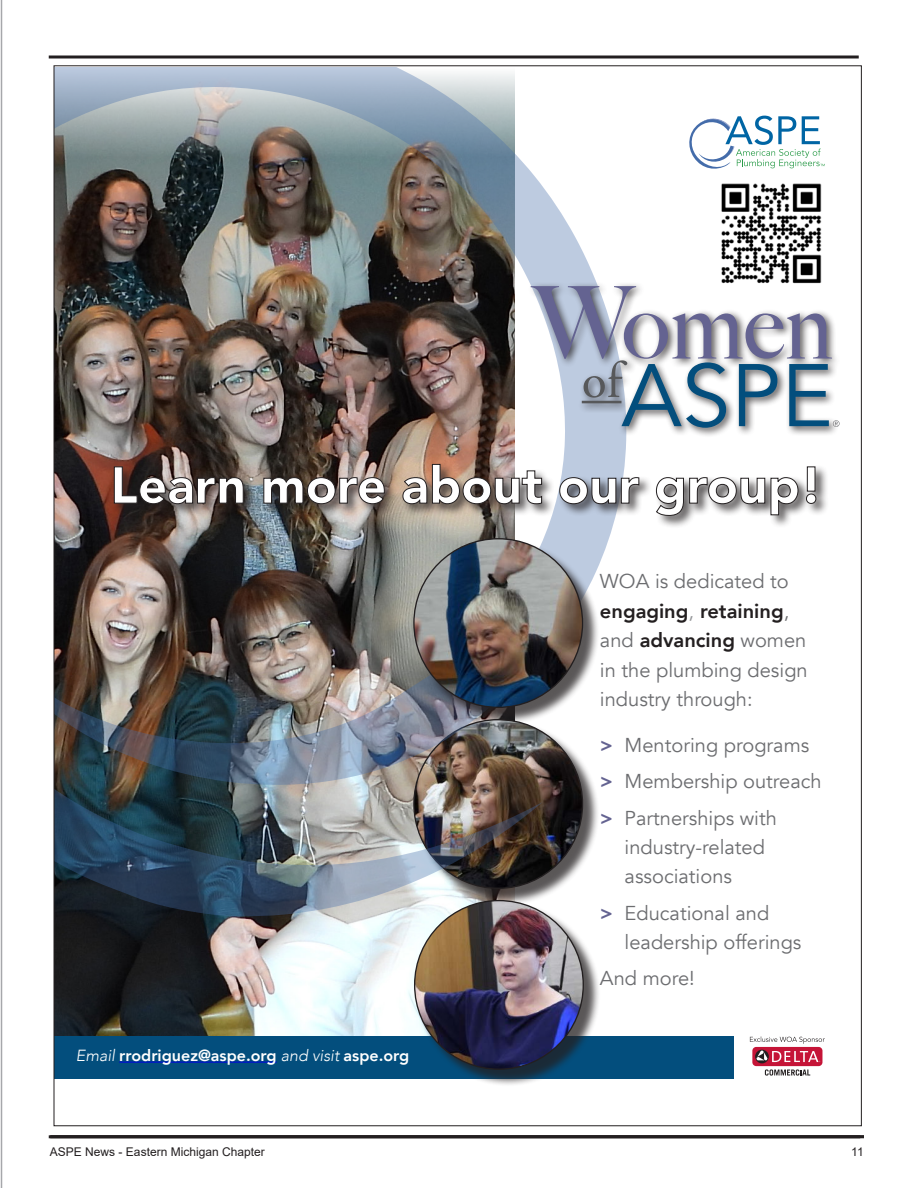
<style>
.page{position:relative;width:918px;height:1188px;background:#fff}
.page>*{position:absolute;margin:0;border:0;box-sizing:border-box;transform-origin:0 0}
.t1{font:500 93.3px "Big Caslon";color:#646391}
.t2{font:87.75px "Avenir";color:#034e7d}
.t3{font:20.1px/29.4px "Avenir";color:#6c6d70}
.t4{font:800 16.05px "Avenir";color:#fff}
.t5{font:12px "Arial";color:#231f20}
.s1{font-size:100.5px}
.s2{font-weight:300;font-style:italic}
.s3{font-weight:800;color:#231f20}
.s4{color:#939598}
.s5{font-weight:800;color:#646391}
</style>
<div class="page">
<hr style="left:49px;top:56px;width:810px;height:2px;background:#231f20">
<hr style="left:49px;top:1135px;width:811px;height:3px;background:#231f20">
<hr style="left:1px;top:0;width:1px;height:1188px;background:#a6a7ab">
<img style="left:56px;top:916px;width:360px;height:120px">
<div style="left:54px;top:1036px;width:679px;height:43px;background:#034e7d"></div>
<svg style="left:689px;top:116px;width:136px;height:53px"></svg>
<svg style="left:750px;top:1036px;width:75px;height:8px"></svg>
<div style="left:752px;top:1047px;width:70px;height:19px;background:#c51437;border-radius:4px"></div>
<svg style="left:756px;top:1050px;width:64px;height:12px"></svg>
<svg style="left:765px;top:1069px;width:45px;height:7px"></svg>
<img style="left:56px;top:67px;width:570px;height:849px">
<div style="left:527px;top:282px;width:314px;height:156px;background:#231f20;opacity:.75"></div>
<hr style="left:582px;top:401px;width:39px;height:2px;background:#57585a">
<svg style="left:833px;top:420px;width:7px;height:7px"></svg>
<div style="left:112px;top:462px;width:717px;height:67px;background:#231f20;opacity:.75"></div>
<svg style="left:114px;top:464px;width:703px;height:52px"></svg>
<hr style="left:119px;top:1062px;width:158px;height:1px;background:#0000e9">
<div style="left:415px;top:540px;width:185px;height:185px;background:#231f20;opacity:.75"></div>
<img style="left:414px;top:539px;width:169px;height:168px;border-radius:84px">
<div style="left:416px;top:902px;width:184px;height:184px;background:#231f20;opacity:.75"></div>
<img style="left:415px;top:901px;width:168px;height:168px;border-radius:84px">
<img style="left:718px;top:183px;width:107px;height:103px">
<h1 class="t1" style="left:533px;top:249px;width:301px"><span class="s1">W</span>omen</h1>
<h2 class="t2" style="left:582px;top:344px;width:253px"><sup>of</sup>ASPE</h2>
<p class="t4" style="left:76px;top:1043px;width:335px"><span class="s2">Email</span> rrodriguez@aspe.org <span class="s2">and visit</span> aspe.org</p>
<p class="t3" style="left:600px;top:567px;width:209px">WOA is dedicated to <span class="s3">engaging</span><span class="s4">,</span> <span class="s3">retaining</span>, and <span class="s3">advancing</span> women in the plumbing design industry through:</p>
<p class="t3" style="left:600px;top:727px;width:223px;line-height:36.3px"><span class="s5">&gt;</span> Mentoring programs <span class="s5">&gt;</span> Membership outreach <span class="s5">&gt;</span> Partnerships with</p>
<p class="t3" style="left:625px;top:833px;width:142px">industry-related associations</p>
<p class="t3" style="left:625px;top:898px;width:178px;text-indent:-25px"><span class="s5">&gt;</span> Educational and leadership offerings</p>
<p class="t3" style="left:600px;top:964px;width:96px">And more!</p>
<p class="t5" style="left:50px;top:1143px;width:216px">ASPE News - Eastern Michigan Chapter</p>
<p class="t5" style="left:851px;top:1143px;width:14px">11</p>
</div>
